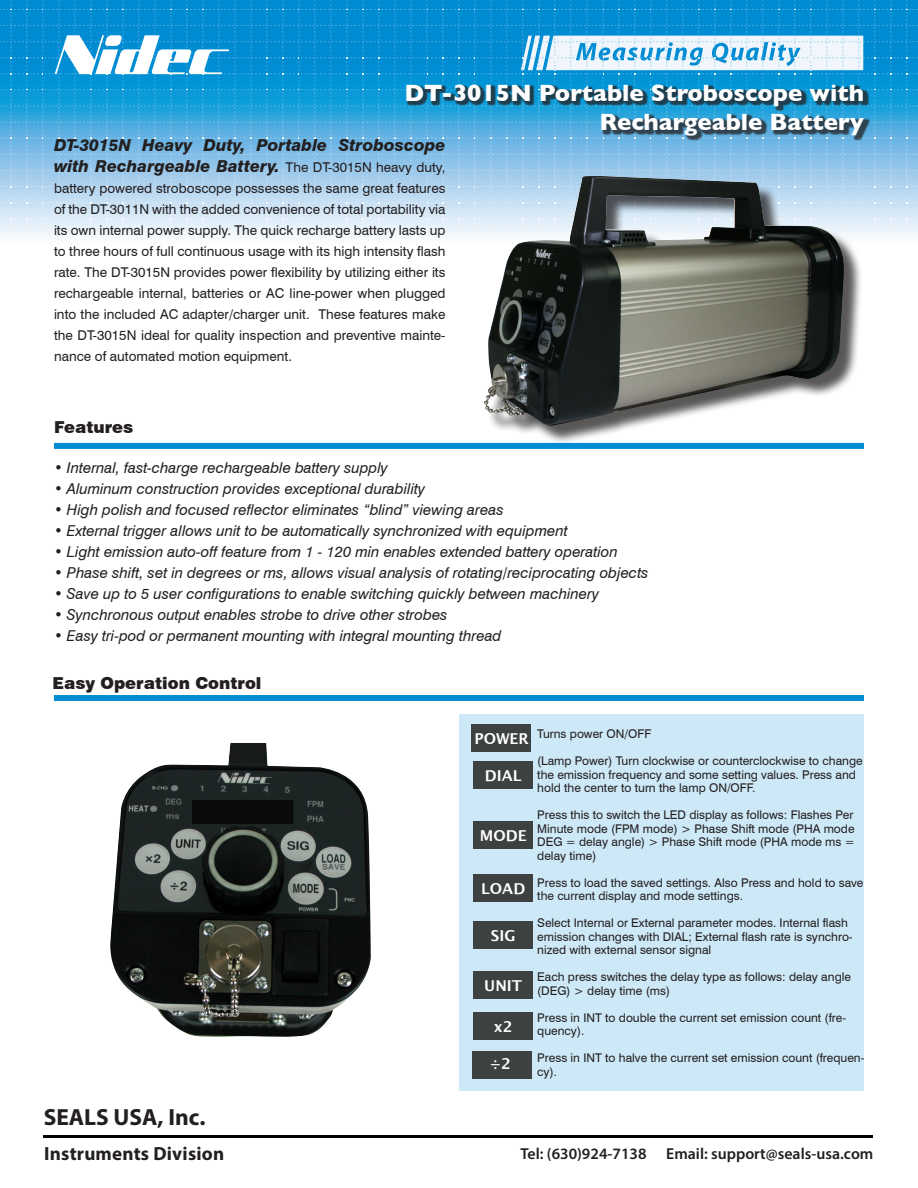
<style>
.page{position:relative;width:918px;height:1188px;background:#fff}
.page>*{position:absolute;margin:0;border:0;box-sizing:border-box;transform-origin:0 0}
.t1{font:700 24px "Gill Sans";color:#fff}
.t2{font:700 23.4px "Myriad Pro";color:#231f20}
.t3{font:700 19.05px "Myriad Pro";letter-spacing:.01em;color:#231f20}
.t4{font:italic 800 16.5px/21px "Swiss 721 BT";color:#231f20}
.t5{font:900 16.5px "Swiss 721 BT";color:#231f20}
.t6{font:600 15.9px "Myriad Pro";color:#231f20}
.t7{font:italic 15px "Swiss 721 BT";color:#231f20}
.t8{font:700 15px "Lucida Grande";color:#fff}
.t9{font:13.5px/21px "Swiss 721 BT";color:#231f20;text-align:justify}
.t10{font:12px/13.5px "Swiss 721 BT";color:#231f20}
.s1{font-weight:400;font-style:normal;font-size:13.5px}
</style>
<div class="page">
<svg style="left:0;top:0;width:918px;height:238px;background:#5fb4e2"></svg>
<div style="left:406px;top:85px;width:464px;height:56px;background:#231f20;opacity:.75"></div>
<div style="left:54px;top:695px;width:810px;height:6px;background:#008cd3"></div>
<div style="left:54px;top:443px;width:810px;height:6px;background:#008cd3"></div>
<div style="left:459px;top:715px;width:405px;height:376px;background:#cde8f6"></div>
<div style="left:472px;top:724px;width:59px;height:28px;background:#3e4141"></div>
<div style="left:473px;top:762px;width:59px;height:27px;background:#3e4141"></div>
<div style="left:473px;top:821px;width:59px;height:28px;background:#3e4141"></div>
<div style="left:473px;top:874px;width:59px;height:28px;background:#3e4141"></div>
<div style="left:473px;top:921px;width:59px;height:28px;background:#3e4141"></div>
<div style="left:473px;top:971px;width:59px;height:28px;background:#3e4141"></div>
<div style="left:473px;top:1012px;width:59px;height:28px;background:#3e4141"></div>
<div style="left:473px;top:1051px;width:59px;height:27px;background:#3e4141"></div>
<hr style="left:43px;top:1135px;width:830px;height:2px;background:#010101">
<img style="left:110px;top:743px;width:261px;height:294px">
<div style="left:487px;top:178px;width:375px;height:266px;background:#231f20;opacity:.75"></div>
<img style="left:484px;top:176px;width:360px;height:250px">
<div style="left:190px;top:798px;width:105px;height:28px;background:#090a0c;border:2px solid #1c2723"></div>
<p class="t1" style="left:404px;top:74px;width:461px">DT-3015N Portable Stroboscope with</p>
<p class="t1" style="left:599px;top:102px;width:266px">Rechargeable Battery</p>
<p class="t4" style="left:54px;top:134px;width:393px">DT-3015N Heavy Duty, Portable Stroboscope with Rechargeable Battery. <span class="s1">The DT-3015N heavy duty,</span></p>
<p class="t9" style="left:54px;top:177px;width:393px">battery powered stroboscope possesses the same great features of the DT-3011N with the added convenience of total portability via its own internal power supply. The quick recharge battery lasts up to three hours of full continuous usage with its high intensity flash rate. The DT-3015N provides power flexibility by utilizing either its rechargeable internal, batteries or AC line-power when plugged into the included AC adapter/charger unit. These features make the DT-3015N ideal for quality inspection and preventive mainte&shy;nance of automated motion equipment.</p>
<p class="t5" style="left:54px;top:418px;width:81px">Features</p>
<p class="t7" style="left:54px;top:458px;width:335px">• Internal, fast-charge rechargeable battery supply</p>
<p class="t7" style="left:54px;top:479px;width:373px">• Aluminum construction provides exceptional durability</p>
<p class="t7" style="left:54px;top:500px;width:451px">• High polish and focused reflector eliminates “blind” viewing areas</p>
<p class="t7" style="left:54px;top:521px;width:515px">• External trigger allows unit to be automatically synchronized with equipment</p>
<p class="t7" style="left:54px;top:542px;width:565px">• Light emission auto-off feature from 1 - 120 min enables extended battery operation</p>
<p class="t7" style="left:54px;top:563px;width:596px">• Phase shift, set in degrees or ms, allows visual analysis of rotating/reciprocating objects</p>
<p class="t7" style="left:54px;top:584px;width:546px">• Save up to 5 user configurations to enable switching quickly between machinery</p>
<p class="t7" style="left:54px;top:605px;width:395px">• Synchronous output enables strobe to drive other strobes</p>
<p class="t7" style="left:54px;top:626px;width:449px">• Easy tri-pod or permanent mounting with integral mounting thread</p>
<p class="t5" style="left:52px;top:673px;width:211px">Easy Operation Control</p>
<p class="t8" style="left:475px;top:726px;width:56px">POWER</p>
<p class="t10" style="left:537px;top:727px;width:116px">Turns power ON/OFF</p>
<p class="t10" style="left:537px;top:754px;width:327px">(Lamp Power) Turn clockwise or counterclockwise to change the emission frequency and some setting values. Press and hold the center to turn the lamp ON/OFF.</p>
<p class="t10" style="left:537px;top:808px;width:319px">Press this to switch the LED display as follows: Flashes Per Minute mode (FPM mode) &gt; Phase Shift mode (PHA mode DEG = delay angle) &gt; Phase Shift mode (PHA mode ms = delay time)</p>
<p class="t10" style="left:537px;top:876px;width:328px">Press to load the saved settings. Also Press and hold to save the current display and mode settings.</p>
<p class="t10" style="left:537px;top:916px;width:317px">Select Internal or External parameter modes. Internal flash emission changes with DIAL; External flash rate is synchro&shy;nized with external sensor signal</p>
<p class="t10" style="left:537px;top:970px;width:315px">Each press switches the delay type as follows: delay angle (DEG) &gt; delay time (ms)</p>
<p class="t10" style="left:537px;top:1011px;width:310px">Press in INT to double the current set emission count (fre&shy;quency).</p>
<p class="t10" style="left:537px;top:1051px;width:329px">Press in INT to halve the current set emission count (frequen&shy;cy).</p>
<p class="t8" style="left:485px;top:764px;width:38px">DIAL</p>
<p class="t8" style="left:480px;top:823px;width:48px">MODE</p>
<p class="t8" style="left:481px;top:877px;width:46px">LOAD</p>
<p class="t8" style="left:491px;top:924px;width:26px">SIG</p>
<p class="t8" style="left:484px;top:973px;width:39px">UNIT</p>
<p class="t8" style="left:494px;top:1014px;width:20px">x2</p>
<p class="t8" style="left:489px;top:1052px;width:23px">÷2</p>
<p class="t2" style="left:44px;top:1102px;width:163px">SEALS USA, Inc.</p>
<p class="t3" style="left:44px;top:1141px;width:181px">Instruments Division</p>
<p class="t6" style="left:521px;top:1144px;width:354px">Tel: (630)924-7138 Email: support@seals-usa.com</p>
</div>
